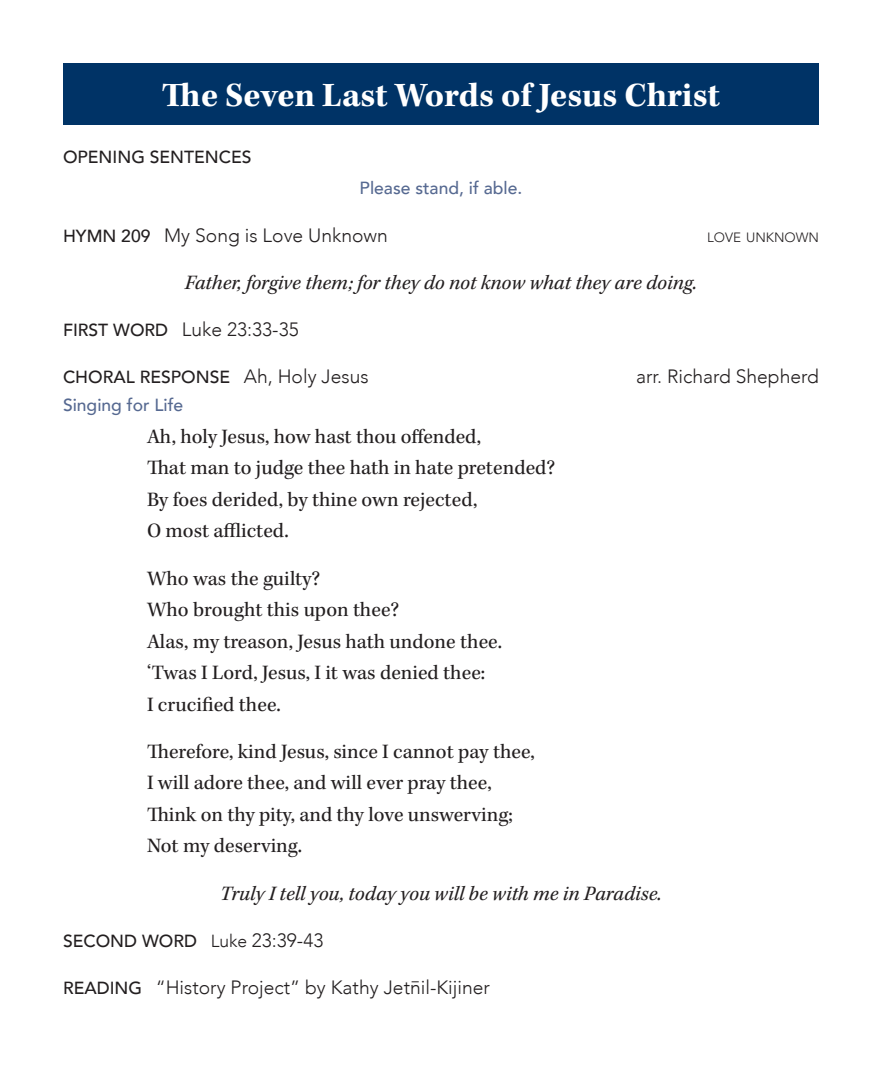
<style>
.page{position:relative;width:882px;height:1071px;background:#fff}
.page>*{position:absolute;margin:0;border:0;box-sizing:border-box;transform-origin:0 0}
.t1{font:700 35px "Kepler Std";letter-spacing:-.005em;color:#fff}
.t2{font:21px "Kepler Std";color:#231f20}
.t3{font:italic 21px "Kepler Std";color:#231f20}
.t4{font:300 19.25px "Avenir";color:#231f20}
.t5{font:500 17.5px "Avenir";color:#231f20}
.t6{font:500 17.5px "Avenir";color:#566991}
.t7{font:300 13.47px "Avenir";color:#231f20}
.s1{font-weight:500;font-size:17.5px}
.s2{font-weight:300;font-size:19.25px}
.s3{font-weight:300}
</style>
<div class="page">
<div style="left:63px;top:63px;width:756px;height:61px;background:#036"></div>
<p class="t1" style="left:162px;top:75px;width:560px">The Seven Last Words of Jesus Christ</p>
<p class="t5" style="left:63px;top:142px;width:190px">OPENING SENTENCES</p>
<p class="t6" style="left:360px;top:173px;width:164px">Please stand, if able.</p>
<p class="t4" style="left:63px;top:224px;width:326px"><span class="s1">HYMN 209</span> My Song is Love Unknown</p>
<p class="t7" style="left:707px;top:229px;width:113px">LOVE UNKNOWN</p>
<p class="t3" style="left:185px;top:270px;width:514px">Father, forgive them; for they do not know what they are doing.</p>
<p class="t4" style="left:63px;top:318px;width:237px"><span class="s1">FIRST WORD</span> Luke 23:33-35</p>
<p class="t5" style="left:63px;top:362px;width:307px">CHORAL RESPONSE <span class="s2">Ah, Holy Jesus</span></p>
<p class="t4" style="left:636px;top:365px;width:184px">arr. Richard Shepherd</p>
<p class="t6" style="left:63px;top:390px;width:122px">Singing for Life</p>
<p class="t2" style="left:147px;top:425px;width:336px">Ah, holy Jesus, how hast thou offended,</p>
<p class="t2" style="left:147px;top:456px;width:410px">That man to judge thee hath in hate pretended?</p>
<p class="t2" style="left:147px;top:488px;width:332px">By foes derided, by thine own rejected,</p>
<p class="t2" style="left:147px;top:519px;width:143px">O most afflicted.</p>
<p class="t2" style="left:147px;top:566px;width:175px">Who was the guilty?</p>
<p class="t2" style="left:147px;top:598px;width:254px">Who brought this upon thee?</p>
<p class="t2" style="left:147px;top:629px;width:357px">Alas, my treason, Jesus hath undone thee.</p>
<p class="t2" style="left:147px;top:661px;width:340px">‘Twas I Lord, Jesus, I it was denied thee:</p>
<p class="t2" style="left:147px;top:692px;width:135px">I crucified thee.</p>
<p class="t2" style="left:147px;top:740px;width:389px">Therefore, kind Jesus, since I cannot pay thee,</p>
<p class="t2" style="left:147px;top:771px;width:346px">I will adore thee, and will ever pray thee,</p>
<p class="t2" style="left:147px;top:803px;width:367px">Think on thy pity, and thy love unswerving;</p>
<p class="t2" style="left:147px;top:834px;width:157px">Not my deserving.</p>
<p class="t3" style="left:220px;top:881px;width:443px">Truly I tell you, today you will be with me in Paradise.</p>
<p class="t5" style="left:63px;top:926px;width:262px">SECOND WORD <span class="s3">Luke</span> <span class="s2">23:39-43</span></p>
<p class="t4" style="left:63px;top:976px;width:428px"><span class="s1">READING</span> “History Project” by Kathy Jetnil-Kijiner</p>
</div>
